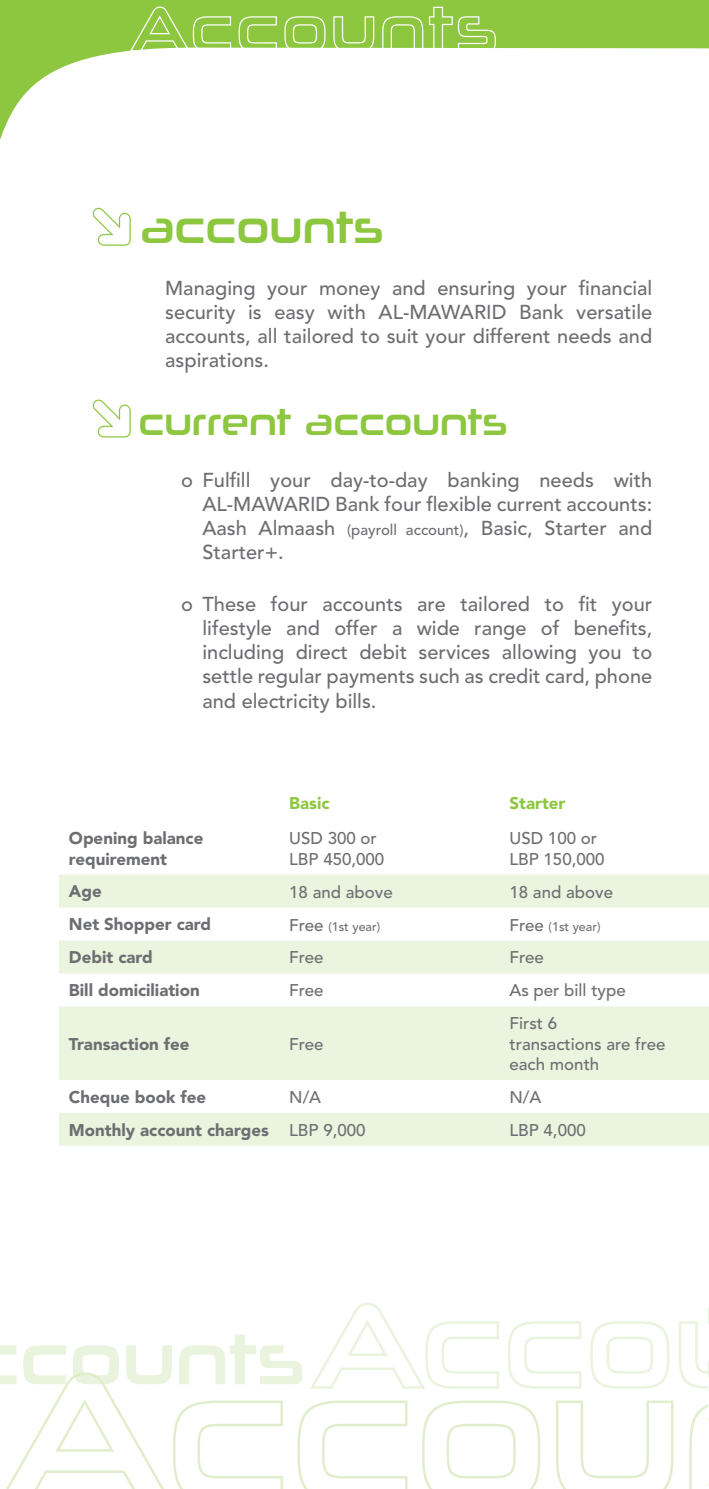
<style>
.page{position:relative;width:709px;height:1489px;background:#fff}
.page>*{position:absolute;margin:0;border:0;box-sizing:border-box;transform-origin:0 0}
.t1{font:45px "Neuropolitical Rg";color:#8dc63f;scale:.91 1}
.t2{font:37.5px "Neuropolitical Rg";color:#8dc63f;scale:.91 1}
.t3{font:500 20px/24px "Avenir";color:#6d6e71;text-align:justify}
.t4{font:500 17px/20.2px "Avenir";color:#6d6e71}
.t5{font:900 17px/20.2px "Avenir";color:#6d6e71}
.t6{font:900 17px "Avenir";color:#8dc63f}
.t7{font:500 12.5px "Avenir";color:#6d6e71}
.s1{font-size:15px}
.s2{font-size:17px}
.s3{font-weight:500}
</style>
<div class="page">
<svg style="left:0;top:0;width:708px;height:140px"></svg>
<svg style="left:708px;top:0;width:1px;height:49px"></svg>
<svg style="left:129px;top:6px;width:103px;height:46px;background:#a0cf60"></svg>
<svg style="left:238px;top:16px;width:39px;height:36px"></svg>
<svg style="left:284px;top:16px;width:42px;height:36px;background:#a9d46f"></svg>
<svg style="left:333px;top:16px;width:42px;height:36px"></svg>
<svg style="left:381px;top:6px;width:115px;height:46px;background:#a2d063"></svg>
<svg style="left:7px;top:1384px;width:303px;height:104px"></svg>
<svg style="left:0;top:1345px;width:17px;height:39px"></svg>
<svg style="left:126px;top:1345px;width:46px;height:39px"></svg>
<svg style="left:179px;top:1334px;width:123px;height:50px"></svg>
<svg style="left:23px;top:1345px;width:96px;height:39px"></svg>
<svg style="left:310px;top:1302px;width:399px;height:186px"></svg>
<svg style="left:92px;top:207px;width:39px;height:39px"></svg>
<svg style="left:92px;top:399px;width:39px;height:38px"></svg>
<svg style="left:59px;top:874px;width:650px;height:271px;fill:#ebf4de"></svg>
<h1 class="t1" style="left:140px;top:199px;width:269px">accounts</h1>
<p class="t3" style="left:165px;top:277px;width:488px">Managing your money and ensuring your financial security is easy with AL-MAWARID Bank versatile accounts, all tailored to suit your different needs and aspirations.</p>
<h2 class="t2" style="left:139px;top:398px;width:407px">current accounts</h2>
<p class="t3" style="left:202px;top:468px;width:451px;text-indent:-21px">o Fulfill your day-to-day banking needs with AL-MAWARID Bank four flexible current accounts:<br>Aash Almaash <span class="s1">(payroll account)</span>, Basic, Starter and Starter+.</p>
<p class="t3" style="left:202px;top:593px;width:451px;text-indent:-21px">o These four accounts are tailored to fit your lifestyle and offer a wide range of benefits, including direct debit services allowing you to settle regular payments such as credit card, phone and electricity bills.</p>
<p class="t6" style="left:289px;top:792px;width:42px">Basic</p>
<p class="t6" style="left:509px;top:792px;width:57px">Starter</p>
<p class="t5" style="left:69px;top:828px;width:136px">Opening balance requirement</p>
<p class="t4" style="left:289px;top:828px;width:97px">USD 300 or<br>LBP 450,000</p>
<p class="t4" style="left:509px;top:828px;width:97px">USD 100 or<br>LBP 150,000</p>
<p class="t5" style="left:69px;top:881px;width:34px">Age</p>
<p class="t4" style="left:289px;top:882px;width:105px">18 and above</p>
<p class="t4" style="left:509px;top:882px;width:105px">18 and above</p>
<p class="t5" style="left:69px;top:914px;width:144px">Net Shopper card</p>
<p class="t7" style="left:289px;top:918px;width:92px"><span class="s2">Free</span> (1st year)</p>
<p class="t7" style="left:509px;top:918px;width:92px"><span class="s2">Free</span> (1st year)</p>
<p class="t5" style="left:69px;top:947px;width:85px">Debit card</p>
<p class="t4" style="left:289px;top:947px;width:36px">Free</p>
<p class="t4" style="left:509px;top:947px;width:36px">Free</p>
<p class="t5" style="left:69px;top:980px;width:132px">Bill domiciliation</p>
<p class="t4" style="left:289px;top:980px;width:36px">Free</p>
<p class="t4" style="left:509px;top:980px;width:118px">As per bill type</p>
<p class="t5" style="left:69px;top:1033px;width:122px">Transaction fee</p>
<p class="t4" style="left:289px;top:1033px;width:36px">Free</p>
<p class="t4" style="left:509px;top:1013px;width:157px">First 6<br>transactions are free each month</p>
<p class="t5" style="left:69px;top:1086px;width:139px">Cheque book fee</p>
<p class="t4" style="left:289px;top:1087px;width:33px">N/A</p>
<p class="t4" style="left:509px;top:1087px;width:33px">N/A</p>
<p class="t5" style="left:69px;top:1119px;width:298px">Monthly account charges <span class="s3">LBP 9,000</span></p>
<p class="t4" style="left:509px;top:1120px;width:78px">LBP 4,000</p>
</div>
